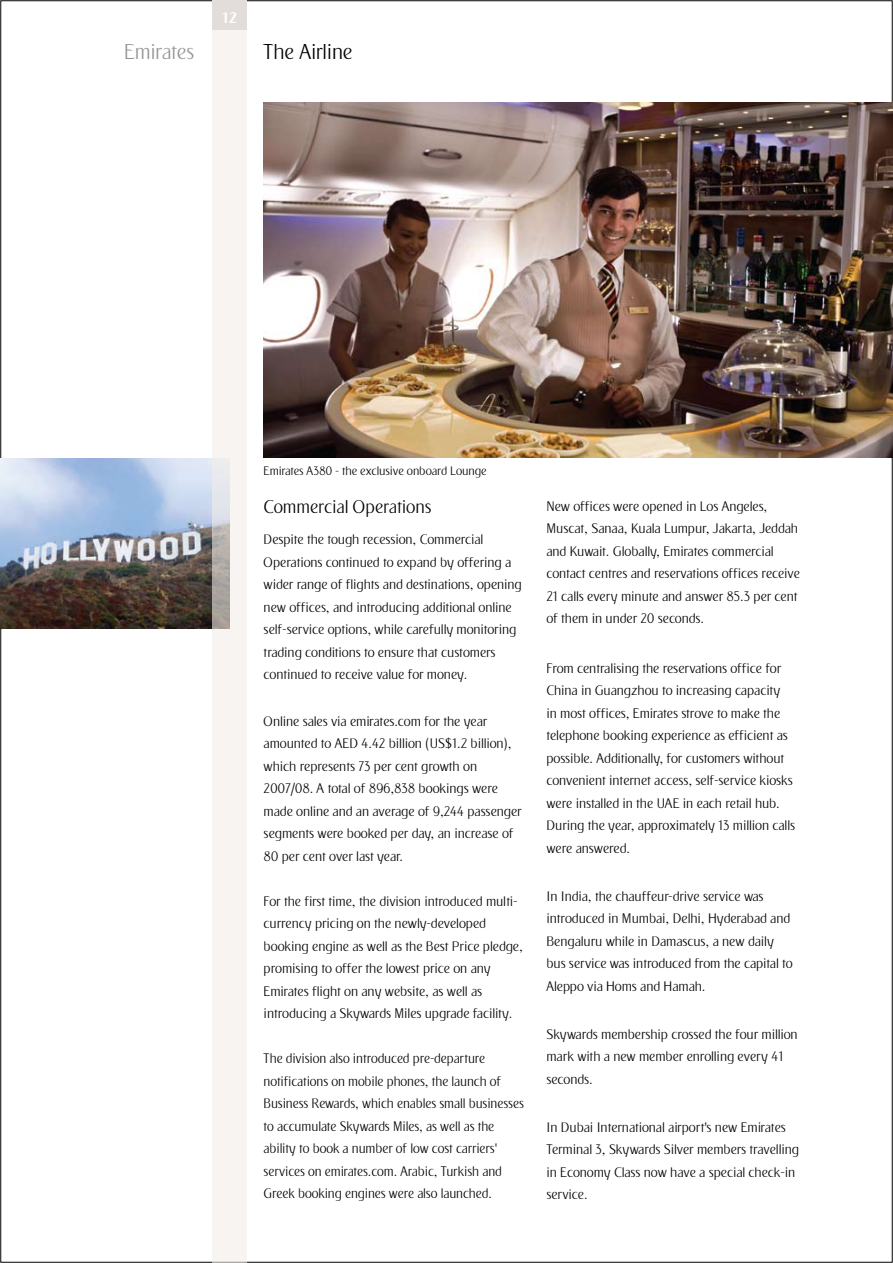
<style>
.page{position:relative;width:893px;height:1263px;background:#fff}
.page>*{position:absolute;margin:0;border:0;box-sizing:border-box;transform-origin:0 0}
.t1{font:21px "EK03 Plain L02";color:#000}
.t2{font:21px "EK03 Plain L02";color:#939598}
.t3{font:18px "EK03 Plain L02";color:#000}
.t4{font:15px "EK03 Plain B02";color:#fff}
.t5{font:13.5px/22.5px "EK03 Plain L02";color:#000}
.t6{font:12px "EK03 Plain L02";color:#000}
</style>
<div class="page">
<img style="left:0;top:458px;width:213px;height:170px">
<svg style="left:213px;top:30px;width:34px;height:1233px;fill:#f7f4f2"></svg>
<div style="left:213px;top:0;width:34px;height:30px;background:#e2ddda"></div>
<img style="left:264px;top:102px;width:629px;height:356px">
<p class="t4" style="left:222px;top:10px;width:16px">12</p>
<p class="t2" style="left:124px;top:41px;width:72px">Emirates</p>
<p class="t1" style="left:264px;top:41px;width:90px">The Airline</p>
<p class="t6" style="left:264px;top:465px;width:225px">Emirates A380 - the exclusive onboard Lounge</p>
<p class="t3" style="left:264px;top:498px;width:169px">Commercial Operations</p>
<p class="t5" style="left:264px;top:529px;width:260px">Despite the tough recession, Commercial Operations continued to expand by offering a wider range of flights and destinations, opening new offices, and introducing additional online self-service options, while carefully monitoring trading conditions to ensure that customers continued to receive value for money.</p>
<p class="t5" style="left:264px;top:710px;width:260px">Online sales via emirates.com for the year amounted to AED 4.42 billion (US$1.2 billion), which represents 73 per cent growth on 2007/08. A total of 896,838 bookings were made online and an average of 9,244 passenger segments were booked per day, an increase of 80 per cent over last year.</p>
<p class="t5" style="left:264px;top:890px;width:261px">For the first time, the division introduced multi&shy;currency pricing on the newly-developed booking engine as well as the Best Price pledge, promising to offer the lowest price on any Emirates flight on any website, as well as introducing a Skywards Miles upgrade facility.</p>
<p class="t5" style="left:264px;top:1048px;width:262px">The division also introduced pre-departure notifications on mobile phones, the launch of Business Rewards, which enables small businesses to accumulate Skywards Miles, as well as the ability to book a number of low cost carriers’ services on emirates.com. Arabic, Turkish and Greek booking engines were also launched.</p>
<p class="t5" style="left:546px;top:495px;width:255px">New offices were opened in Los Angeles, Muscat, Sanaa, Kuala Lumpur, Jakarta, Jeddah and Kuwait. Globally, Emirates commercial contact centres and reservations offices receive 21 calls every minute and answer 85.3 per cent of them in under 20 seconds.</p>
<p class="t5" style="left:546px;top:657px;width:250px">From centralising the reservations office for China in Guangzhou to increasing capacity<br>in most offices, Emirates strove to make the telephone booking experience as efficient as possible. Additionally, for customers without convenient internet access, self-service kiosks were installed in the UAE in each retail hub.<br>During the year, approximately 13 million calls were answered.</p>
<p class="t5" style="left:546px;top:885px;width:248px">In India, the chauffeur-drive service was introduced in Mumbai, Delhi, Hyderabad and Bengaluru while in Damascus, a new daily bus service was introduced from the capital to Aleppo via Homs and Hamah.</p>
<p class="t5" style="left:546px;top:1023px;width:253px">Skywards membership crossed the four million mark with a new member enrolling every 41 seconds.</p>
<p class="t5" style="left:546px;top:1116px;width:254px">In Dubai International airport’s new Emirates Terminal 3, Skywards Silver members travelling in Economy Class now have a special check-in service.</p>
</div>
